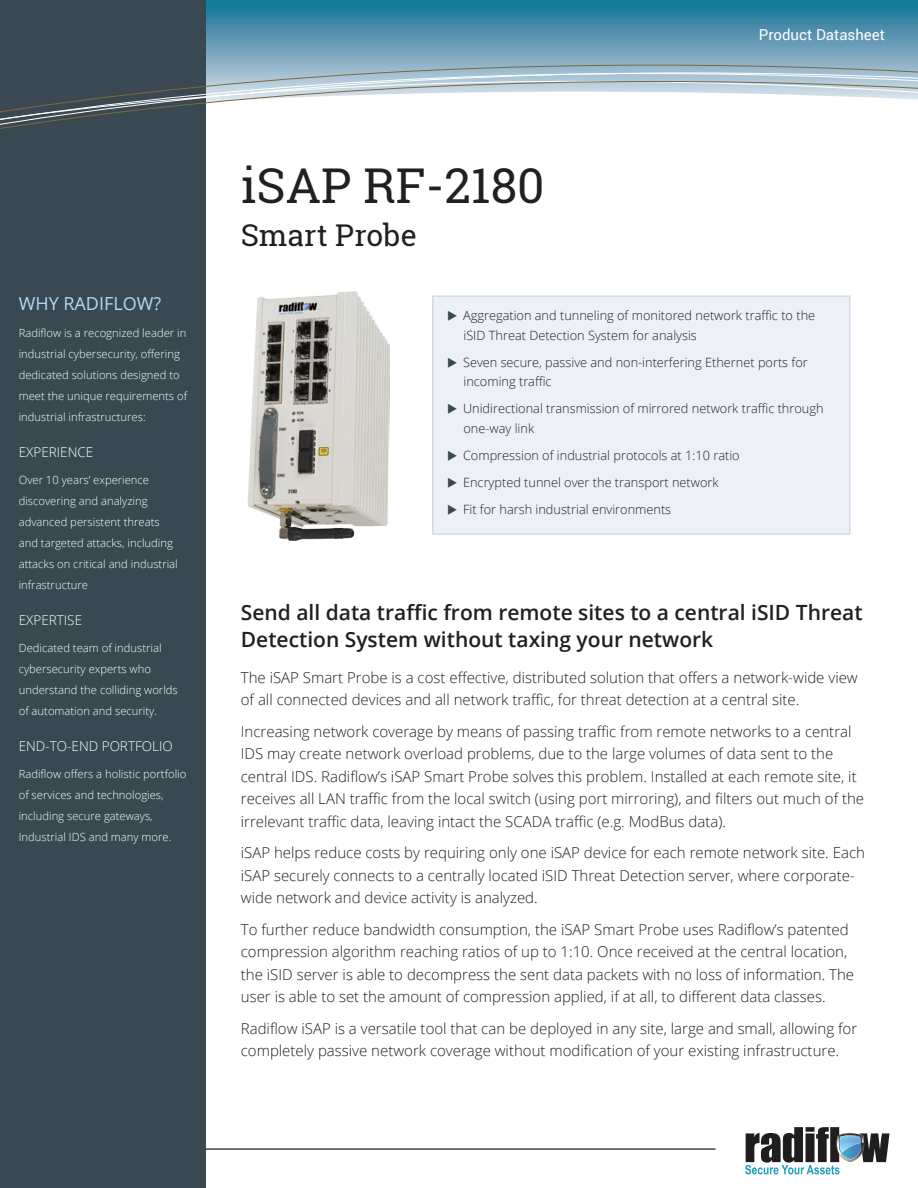
<style>
.page{position:relative;width:918px;height:1188px;background:#fff}
.page>*{position:absolute;margin:0;border:0;box-sizing:border-box;transform-origin:0 0}
.Page_Header{font:48px "Roboto Slab";color:#231f20}
.Page_Header-2{font:30px "Roboto Slab";color:#231f20}
.t1{font:600 21px/27px "Open Sans";color:#231f20}
.t2{font:18px "Open Sans";color:#b3d9f2}
.t3{font:300 15px/22.5px "Open Sans";color:#231f20}
.t4{font:15px "Roboto";color:#fff}
.t5{font:300 13.5px "Open Sans";color:#fff}
.DS_features_bullets{font:300 12.75px/19.5px "Open Sans";color:#231f20}
.t6{font:300 11.25px/21px "Open Sans";color:#fff}
.s1{font-size:12px;color:#394851}
</style>
<div class="page">
<div style="left:206px;top:0;width:712px;height:10px;background:#167a9a"></div>
<div style="left:0;top:0;width:206px;height:1188px;background:#394851"></div>
<svg style="left:206px;top:10px;width:712px;height:8px;background:#23809f"></svg>
<svg style="left:206px;top:18px;width:712px;height:8px;background:#3e87a5"></svg>
<svg style="left:0;top:26px;width:918px;height:103px"></svg>
<div style="left:432px;top:296px;width:418px;height:239px;background:#edf1f7;border:2px solid #d0dae8"></div>
<svg style="left:745px;top:1127px;width:145px;height:48px"></svg>
<hr style="left:3px;top:1148px;width:713px;height:2px;background:#394851">
<img style="left:248px;top:292px;width:142px;height:248px">
<p class="t2" style="left:19px;top:291px;width:144px">WHY RADIFLOW?</p>
<p class="t6" style="left:19px;top:322px;width:170px">Radiflow is a recognized leader in industrial cybersecurity, offering dedicated solutions designed to meet the unique requirements of industrial infrastructures:</p>
<p class="t5" style="left:19px;top:443px;width:76px">EXPERIENCE</p>
<p class="t6" style="left:19px;top:469px;width:161px">Over 10 years’ experience discovering and analyzing advanced persistent threats and targeted attacks, including attacks on critical and industrial infrastructure</p>
<p class="t5" style="left:19px;top:611px;width:65px">EXPERTISE</p>
<p class="t6" style="left:19px;top:637px;width:161px">Dedicated team of industrial cybersecurity experts who understand the colliding worlds of automation and security.</p>
<p class="t5" style="left:19px;top:737px;width:156px">END-TO-END PORTFOLIO</p>
<p class="t6" style="left:19px;top:763px;width:169px">Radiflow offers a holistic portfolio of services and technologies, including secure gateways,<br>Industrial IDS and many more.</p>
<p class="Page_Header" style="left:241px;top:152px;width:305px">iSAP RF-2180</p>
<p class="Page_Header-2" style="left:241px;top:215px;width:177px">Smart Probe</p>
<p class="t4" style="left:759px;top:24px;width:128px">Product Datasheet</p>
<p class="DS_features_bullets" style="left:464px;top:306px;width:353px;text-indent:-6px"><span class="s1">X</span> Aggregation and tunneling of monitored network traffic to the iSID Threat Detection System for analysis</p>
<p class="DS_features_bullets" style="left:464px;top:352px;width:346px;text-indent:-6px"><span class="s1">X</span> Seven secure, passive and non-interfering Ethernet ports for incoming traffic</p>
<p class="DS_features_bullets" style="left:464px;top:399px;width:362px;text-indent:-6px"><span class="s1">X</span> Unidirectional transmission of mirrored network traffic through one-way link</p>
<p class="DS_features_bullets" style="left:458px;top:445px;width:284px"><span class="s1">X</span> Compression of industrial protocols at 1:10 ratio</p>
<p class="DS_features_bullets" style="left:458px;top:472px;width:263px"><span class="s1">X</span> Encrypted tunnel over the transport network</p>
<p class="DS_features_bullets" style="left:458px;top:499px;width:215px"><span class="s1">X</span> Fit for harsh industrial environments</p>
<p class="t1" style="left:241px;top:598px;width:623px">Send all data traffic from remote sites to a central iSID Threat<br>Detection System without taxing your network</p>
<p class="t3" style="left:241px;top:665px;width:618px">The iSAP Smart Probe is a cost effective, distributed solution that offers a network-wide view of all connected devices and all network traffic, for threat detection at a central site.</p>
<p class="t3" style="left:241px;top:719px;width:625px">Increasing network coverage by means of passing traffic from remote networks to a central IDS may create network overload problems, due to the large volumes of data sent to the central IDS. Radiflow’s iSAP Smart Probe solves this problem. Installed at each remote site, it receives all LAN traffic from the local switch (using port mirroring), and filters out much of the irrelevant traffic data, leaving intact the SCADA traffic (e.g. ModBus data).</p>
<p class="t3" style="left:241px;top:841px;width:626px">iSAP helps reduce costs by requiring only one iSAP device for each remote network site. Each iSAP securely connects to a centrally located iSID Threat Detection server, where corporate&shy;wide network and device activity is analyzed.</p>
<p class="t3" style="left:241px;top:917px;width:615px">To further reduce bandwidth consumption, the iSAP Smart Probe uses Radiflow’s patented compression algorithm reaching ratios of up to 1:10. Once received at the central location, the iSID server is able to decompress the sent data packets with no loss of information. The user is able to set the amount of compression applied, if at all, to different data classes.</p>
<p class="t3" style="left:241px;top:1016px;width:618px">Radiflow iSAP is a versatile tool that can be deployed in any site, large and small, allowing for completely passive network coverage without modification of your existing infrastructure.</p>
</div>
